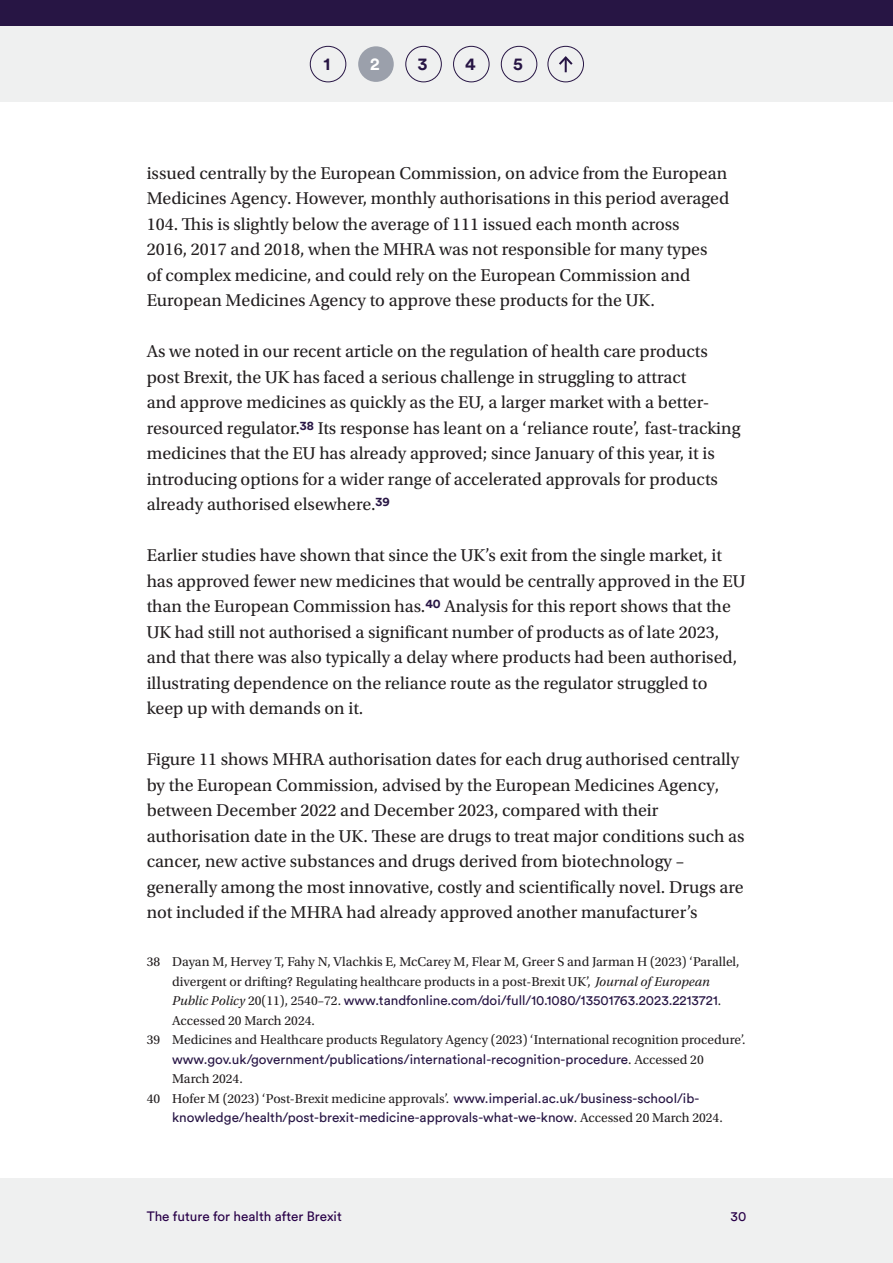
<style>
.page{position:relative;width:893px;height:1263px;background:#fff}
.page>*{position:absolute;margin:0;border:0;box-sizing:border-box;transform-origin:0 0}
.Body_text{font:18px/25.5px "Utopia Std";color:#231f20}
.t1{font:700 17.55px "Circular Pro";color:#271544}
.t2{font:700 17.55px "Circular Pro";color:#fff}
.Footnotes{font:13.5px/19.5px "Utopia Std";color:#231f20}
.Footnotes-2{font:13.5px/19.5px "Circular Pro";color:#271544}
.t3{font:13.5px "Circular Pro";color:#280048}
.s1{font-style:italic}
.s2{font-family:"Circular Pro";color:#271544}
.s3{font-family:"Utopia Std";color:#231f20}
</style>
<div class="page">
<div style="left:0;top:0;width:893px;height:26px;background:#271544"></div>
<div style="left:0;top:26px;width:893px;height:76px;background:#eff0f0"></div>
<div style="left:0;top:1179px;width:893px;height:84px;background:#eff0f0"></div>
<div style="left:358px;top:46px;width:36px;height:36px;background:#9ba0ab;border-radius:50%"></div>
<div style="left:548px;top:46px;width:36px;height:36px;border:1px solid #271544;border-radius:50%"></div>
<svg style="left:559px;top:56px;width:14px;height:16px"></svg>
<div style="left:310px;top:46px;width:36px;height:36px;border:1px solid #271544;border-radius:50%"></div>
<div style="left:405px;top:46px;width:37px;height:36px;border:1px solid #271544;border-radius:50%"></div>
<div style="left:453px;top:46px;width:36px;height:36px;border:1px solid #271544;border-radius:50%"></div>
<div style="left:501px;top:46px;width:36px;height:36px;border:1px solid #271544;border-radius:50%"></div>
<p class="t1" style="left:324px;top:52px;width:8px">1</p>
<p class="t2" style="left:370px;top:52px;width:11px">2</p>
<p class="t1" style="left:418px;top:52px;width:11px">3</p>
<p class="t1" style="left:465px;top:52px;width:12px">4</p>
<p class="t1" style="left:513px;top:52px;width:11px">5</p>
<p class="Body_text" style="left:147px;top:160px;width:584px">issued centrally by the European Commission, on advice from the European Medicines Agency. However, monthly authorisations in this period averaged 104. This is slightly below the average of 111 issued each month across<br>2016, 2017 and 2018, when the MHRA was not responsible for many types<br>of complex medicine, and could rely on the European Commission and European Medicines Agency to approve these products for the UK.</p>
<p class="Body_text" style="left:147px;top:339px;width:595px">As we noted in our recent article on the regulation of health care products post Brexit, the UK has faced a serious challenge in struggling to attract<br>and approve medicines as quickly as the EU, a larger market with a better&shy;resourced regulator.<sup>38</sup> Its response has leant on a ‘reliance route’, fast-tracking medicines that the EU has already approved; since January of this year, it is introducing options for a wider range of accelerated approvals for products already authorised elsewhere.<sup>39</sup></p>
<p class="Body_text" style="left:147px;top:543px;width:600px">Earlier studies have shown that since the UK’s exit from the single market, it has approved fewer new medicines that would be centrally approved in the EU than the European Commission has.<sup>40</sup> Analysis for this report shows that the UK had still not authorised a significant number of products as of late 2023, and that there was also typically a delay where products had been authorised, illustrating dependence on the reliance route as the regulator struggled to keep up with demands on it.</p>
<p class="Body_text" style="left:147px;top:747px;width:599px">Figure 11 shows MHRA authorisation dates for each drug authorised centrally by the European Commission, advised by the European Medicines Agency, between December 2022 and December 2023, compared with their authorisation date in the UK. These are drugs to treat major conditions such as cancer, new active substances and drugs derived from biotechnology – generally among the most innovative, costly and scientifically novel. Drugs are not included if the MHRA had already approved another manufacturer’s</p>
<p class="Footnotes" style="left:172px;top:952px;width:569px;text-indent:-26px">38 Dayan M, Hervey T, Fahy N, Vlachkis E, McCarey M, Flear M, Greer S and Jarman H (2023) ‘Parallel, divergent or drifting? Regulating healthcare products in a post-Brexit UK’, <span class="s1">Journal of European Public Policy</span> 20(11), 2540–72. <span class="s2">www.tandfonline.com/doi/full/10.1080/13501763.2023.2213721</span>.<br>Accessed 20 March 2024.</p>
<p class="Footnotes" style="left:172px;top:1030px;width:575px;text-indent:-26px">39 Medicines and Healthcare products Regulatory Agency (2023) ‘International recognition procedure’. <span class="s2">www.gov.uk/government/publications/international-recognition-procedure</span>. Accessed 20<br>March 2024.</p>
<p class="Footnotes-2" style="left:172px;top:1087px;width:552px;text-indent:-26px"><span class="s3">40 Hofer M (2023) ‘Post-Brexit medicine approvals’.</span> www.imperial.ac.uk/business-school/ib&shy;knowledge/health/post-brexit-medicine-approvals-what-we-know<span class="s3">. Accessed 20 March 2024.</span></p>
<p class="t3" style="left:147px;top:1207px;width:197px">The future for health after Brexit</p>
<p class="t3" style="left:730px;top:1207px;width:17px">30</p>
</div>
